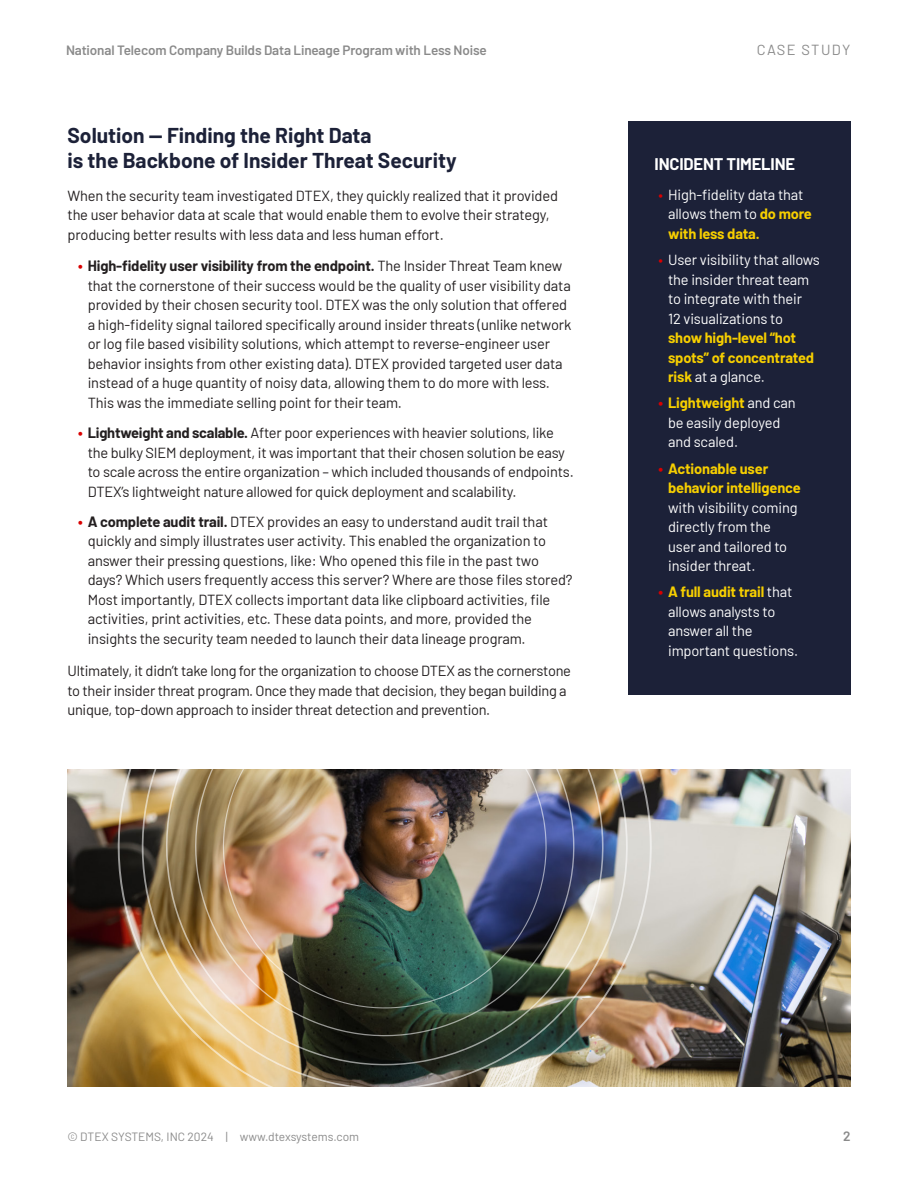
<style>
.page{position:relative;width:918px;height:1188px;background:#fff}
.page>*{position:absolute;margin:0;border:0;box-sizing:border-box;transform-origin:0 0}
.Header_1{font:700 21px/25.2px "Barlow";color:#1c2138}
.t1{font:700 16.5px "Barlow";letter-spacing:-.01em;color:#fff}
.DS_Body_Copy{font:14.7px/19.5px "Barlow";letter-spacing:-.01em;color:#231f20}
.t2{font:14.7px/19.5px "Barlow";letter-spacing:-.01em;color:#fff}
.t3{font:14.7px "Barlow";letter-spacing:.1em;color:#8a8a8a}
.t4{font:600 13.5px "Barlow";letter-spacing:-.01em;color:#8a8a8a}
.t5{font:12px "Barlow";color:#8a8a8a}
.s1{font-weight:700;color:#d90000}
.s2{font-weight:700}
.s3{color:#d90000}
.s4{font-weight:700;color:#f7cf00}
</style>
<div class="page">
<img style="left:68px;top:770px;width:782px;height:317px">
<img style="left:116px;top:769px;width:537px;height:318px">
<img style="left:136px;top:769px;width:497px;height:318px">
<img style="left:161px;top:769px;width:448px;height:301px">
<img style="left:191px;top:769px;width:388px;height:271px">
<img style="left:219px;top:769px;width:331px;height:243px">
<div style="left:628px;top:122px;width:222px;height:573px;background:#1c2138"></div>
<p class="t4" style="left:66px;top:40px;width:422px">National Telecom Company Builds Data Lineage Program with Less Noise</p>
<p class="t3" style="left:757px;top:39px;width:95px">CASE STUDY</p>
<p class="Header_1" style="left:68px;top:121px;width:391px">Solution — Finding the Right Data<br>is the Backbone of Insider Threat Security</p>
<p class="DS_Body_Copy" style="left:68px;top:185px;width:492px">When the security team investigated DTEX, they quickly realized that it provided the user behavior data at scale that would enable them to evolve their strategy, producing better results with less data and less human effort.</p>
<p class="DS_Body_Copy" style="left:88px;top:255px;width:485px;text-indent:-10px"><span class="s1">•</span> <span class="s2">High-fidelity user visibility from the endpoint.</span> The Insider Threat Team knew that the cornerstone of their success would be the quality of user visibility data provided by their chosen security tool. DTEX was the only solution that offered a high-fidelity signal tailored specifically around insider threats (unlike network or log file based visibility solutions, which attempt to reverse-engineer user behavior insights from other existing data). DTEX provided targeted user data instead of a huge quantity of noisy data, allowing them to do more with less.<br>This was the immediate selling point for their team.</p>
<p class="DS_Body_Copy" style="left:88px;top:422px;width:488px;text-indent:-10px"><span class="s1">•</span> <span class="s2">Lightweight and scalable.</span> After poor experiences with heavier solutions, like the bulky SIEM deployment, it was important that their chosen solution be easy to scale across the entire organization – which included thousands of endpoints.<br>DTEX’s lightweight nature allowed for quick deployment and scalability.</p>
<p class="DS_Body_Copy" style="left:88px;top:511px;width:486px;text-indent:-10px"><span class="s1">•</span> <span class="s2">A complete audit trail.</span> DTEX provides an easy to understand audit trail that quickly and simply illustrates user activity. This enabled the organization to answer their pressing questions, like: Who opened this file in the past two days? Which users frequently access this server? Where are those files stored?<br>Most importantly, DTEX collects important data like clipboard activities, file activities, print activities, etc. These data points, and more, provided the insights the security team needed to launch their data lineage program.</p>
<p class="DS_Body_Copy" style="left:68px;top:660px;width:505px">Ultimately, it didn’t take long for the organization to choose DTEX as the cornerstone to their insider threat program. Once they made that decision, they began building a unique, top-down approach to insider threat detection and prevention.</p>
<p class="t1" style="left:655px;top:151px;width:142px">INCIDENT TIMELINE</p>
<p class="t2" style="left:668px;top:184px;width:145px;text-indent:-10px"><span class="s3">•</span> High-fidelity data that allows them to <span class="s4">do more with less data.</span></p>
<p class="t2" style="left:668px;top:249px;width:153px;text-indent:-10px"><span class="s3">•</span> User visibility that allows the insider threat team to integrate with their<br>12 visualizations to <span class="s4">show high-level “hot spots” of concentrated risk</span> at a glance.</p>
<p class="t2" style="left:668px;top:392px;width:129px;text-indent:-10px"><span class="s1">•</span> <span class="s4">Lightweight</span> and can be easily deployed and scaled.</p>
<p class="t2" style="left:668px;top:457px;width:134px;text-indent:-10px"><span class="s1">•</span> <span class="s4">Actionable user behavior intelligence </span>with visibility coming directly from the user and tailored to insider threat.</p>
<p class="t2" style="left:668px;top:581px;width:132px;text-indent:-10px"><span class="s1">•</span> <span class="s4">A full audit trail</span> that allows analysts to answer all the important questions.</p>
<p class="t5" style="left:68px;top:1128px;width:293px">© DTEX SYSTEMS, INC 2024 | www.dtexsystems.com</p>
<p class="t4" style="left:843px;top:1126px;width:9px">2</p>
</div>
